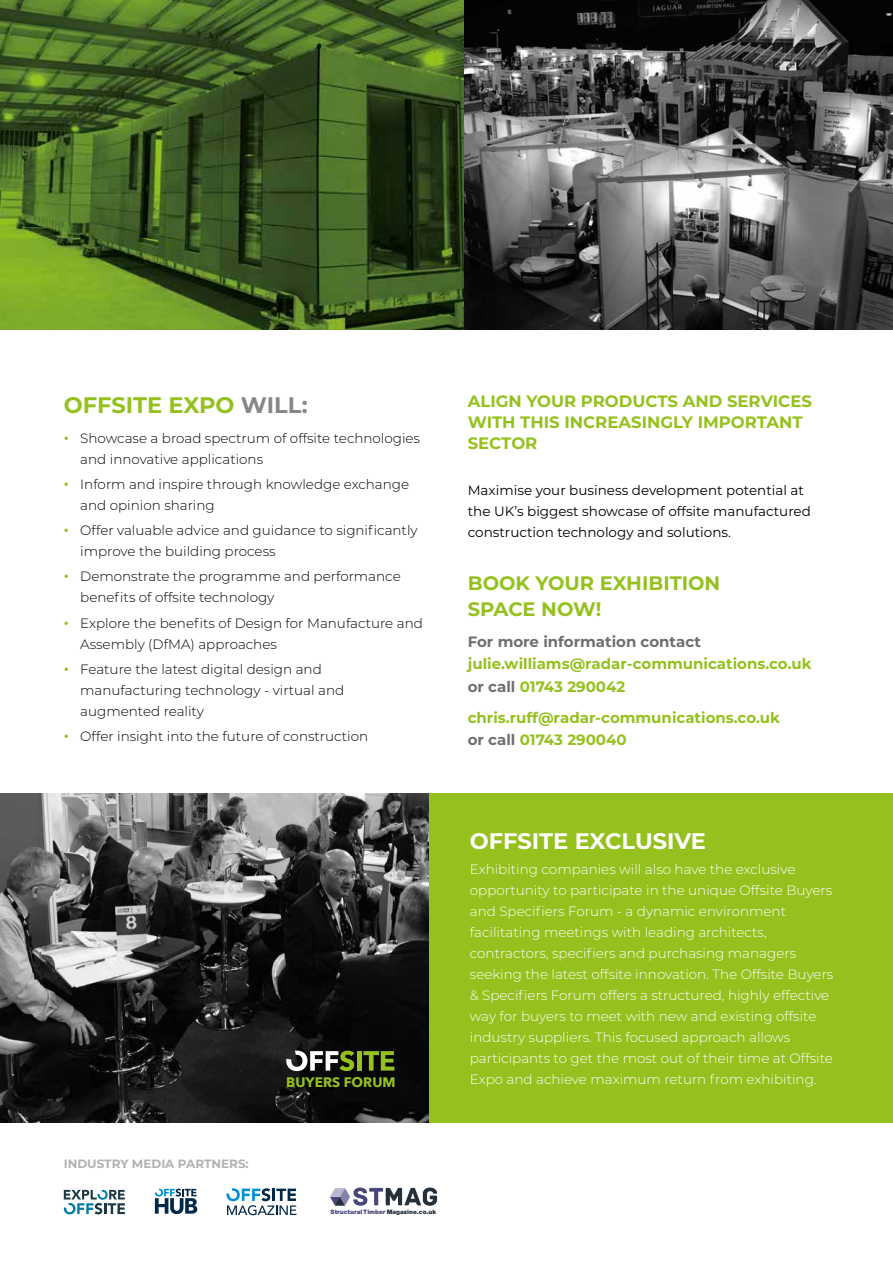
<style>
.page{position:relative;width:893px;height:1263px;background:#fff}
.page>*{position:absolute;margin:0;border:0;box-sizing:border-box;transform-origin:0 0}
.t1{font:700 22.5px "Montserrat";color:#95c11f}
.t2{font:700 22.5px "Montserrat";color:#fff}
.t3{font:700 19.5px/25.5px "Montserrat";color:#95c11f}
.t4{font:700 16.5px/21px "Montserrat";color:#95c11f}
.t5{font:700 15px/22.5px "Montserrat";color:#95c11f}
.t6{font:700 15px "Montserrat";color:#706f6f}
.t7{font:700 13.65px "Avenir Next";color:#94c11f}
.t8{font:300 13.5px/21px "Montserrat";color:#fff}
.t9{font:300 13.5px/21px "Montserrat";color:#000}
.t10{font:13.5px/21px "Montserrat";color:#000}
.t11{font:700 12px "Montserrat";color:#b3b2b2}
.t12{font:900 6.15px "Helvetica Neue";color:#49477a}
.s1{color:#878787}
.s2{font-weight:700;color:#95c11f}
.s3{color:#706f6f}
.s4{color:#25303b}
</style>
<div class="page">
<img style="left:463px;top:0;width:430px;height:330px">
<img style="left:0;top:0;width:463px;height:330px">
<img style="left:0;top:793px;width:429px;height:330px">
<div style="left:429px;top:793px;width:464px;height:330px;background:#95c11f"></div>
<div style="left:357px;top:1051px;width:5px;height:19px;background:#94c11f"></div>
<svg style="left:363px;top:1051px;width:31px;height:19px"></svg>
<svg style="left:286px;top:1050px;width:68px;height:21px"></svg>
<svg style="left:64px;top:1190px;width:61px;height:24px"></svg>
<svg style="left:155px;top:1188px;width:42px;height:26px"></svg>
<svg style="left:226px;top:1188px;width:70px;height:27px"></svg>
<svg style="left:330px;top:1187px;width:107px;height:19px"></svg>
<h1 class="t1" style="left:64px;top:389px;width:245px">OFFSITE EXPO <span class="s1">WILL:</span></h1>
<p class="t9" style="left:80px;top:427px;width:341px;text-indent:-16px"><span class="s2">•</span> Showcase a broad spectrum of offsite technologies and innovative applications</p>
<p class="t9" style="left:80px;top:473px;width:330px;text-indent:-16px"><span class="s2">•</span> Inform and inspire through knowledge exchange and opinion sharing</p>
<p class="t9" style="left:80px;top:519px;width:339px;text-indent:-16px"><span class="s2">•</span> Offer valuable advice and guidance to significantly improve the building process</p>
<p class="t9" style="left:80px;top:566px;width:322px;text-indent:-16px"><span class="s2">•</span> Demonstrate the programme and performance benefits of offsite technology</p>
<p class="t9" style="left:80px;top:612px;width:344px;text-indent:-16px"><span class="s2">•</span> Explore the benefits of Design for Manufacture and<br>Assembly (DfMA) approaches</p>
<p class="t9" style="left:80px;top:658px;width:265px;text-indent:-16px"><span class="s2">•</span> Feature the latest digital design and manufacturing technology - virtual and augmented reality</p>
<p class="t9" style="left:64px;top:725px;width:306px"><span class="s2">•</span> Offer insight into the future of construction</p>
<p class="t4" style="left:468px;top:390px;width:346px">ALIGN YOUR PRODUCTS AND SERVICES<br>WITH THIS INCREASINGLY IMPORTANT<br>SECTOR</p>
<p class="t10" style="left:468px;top:479px;width:345px">Maximise your business development potential at the UK’s biggest showcase of offsite manufactured construction technology and solutions.</p>
<h2 class="t3" style="left:468px;top:570px;width:254px">BOOK YOUR EXHIBITION<br>SPACE NOW!</h2>
<p class="t6" style="left:468px;top:631px;width:235px">For more information contact</p>
<p class="t5" style="left:468px;top:652px;width:345px">julie.williams@radar-communications.co.uk <span class="s3">or call</span> 01743 290042</p>
<p class="t5" style="left:468px;top:705px;width:314px">chris.ruff@radar-communications.co.uk <span class="s3">or call</span> 01743 290040</p>
<h1 class="t2" style="left:470px;top:825px;width:238px">OFFSITE EXCLUSIVE</h1>
<p class="t8" style="left:470px;top:858px;width:365px">Exhibiting companies will also have the exclusive opportunity to participate in the unique Offsite Buyers and Specifiers Forum - a dynamic environment facilitating meetings with leading architects, contractors, specifiers and purchasing managers seeking the latest offsite innovation. The Offsite Buyers &amp; Specifiers Forum offers a structured, highly effective way for buyers to meet with new and existing offsite industry suppliers. This focused approach allows participants to get the most out of their time at Offsite</p>
<p class="t11" style="left:64px;top:1155px;width:186px">INDUSTRY MEDIA PARTNERS:</p>
<p class="t7" style="left:286px;top:1070px;width:111px">BUYERS FORUM</p>
<p class="t8" style="left:470px;top:1068px;width:348px">Expo and achieve maximum return from exhibiting.</p>
<p class="t12" style="left:331px;top:1208px;width:107px">StructuralTimber <span class="s4">Magazine.co.uk</span></p>
</div>
